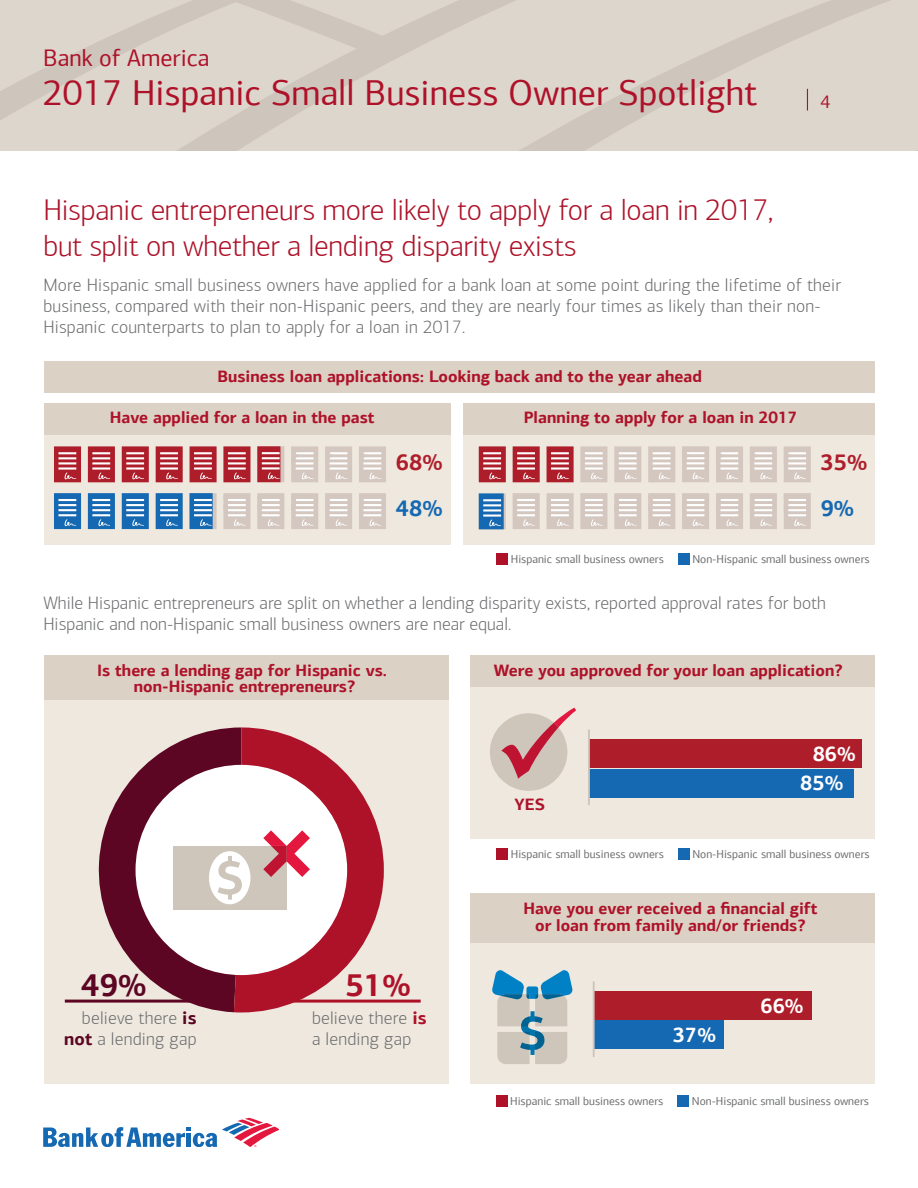
<style>
.page{position:relative;width:918px;height:1188px;background:#fff}
.page>*{position:absolute;margin:0;border:0;box-sizing:border-box;transform-origin:0 0}
.t1{font:36px "Connections";color:#ae1229}
.t2{font:700 31.5px "Connections";color:#5c0623}
.t3{font:700 31.5px "Connections";color:#ad1229}
.t4{font:300 30px/36px "Connections";letter-spacing:-.01em;color:#ad1229}
.t5{font:24px "Connections";color:#ae1229}
.t6{font:700 22.5px "Connections";color:#ae1e2a}
.t7{font:700 22.5px "Connections";color:#1568b2}
.t8{font:700 20.7px/29.2px "Connections";color:#fff}
.t9{font:18.15px "Connections";color:#ae1229}
.t10{font:300 18px/21px "Connections";letter-spacing:.01em;color:#6d6e70}
.t11{font:700 16.5px/16.5px "Connections";color:#ad1229;text-align:center}
.t12{font:11.55px "Connections";color:#6d6e70}
.s1{font-weight:700;color:#ad1229}
.s2{font-weight:700;color:#5c0623}
</style>
<div class="page">
<svg style="left:0;top:0;width:918px;height:151px;fill:#ddd6cd"></svg>
<svg style="left:807px;top:89px;width:1px;height:22px"></svg>
<svg style="left:43px;top:1118px;width:236px;height:29px"></svg>
<div style="left:464px;top:420px;width:411px;height:125px;background:#eee8de"></div>
<div style="left:44px;top:420px;width:407px;height:125px;background:#eee8de"></div>
<div style="left:44px;top:682px;width:405px;height:402px;background:#eee8de"></div>
<div style="left:470px;top:687px;width:405px;height:152px;background:#eee8de"></div>
<div style="left:470px;top:944px;width:405px;height:140px;background:#eee8de"></div>
<div style="left:44px;top:403px;width:407px;height:31px;background:#dbd1c4"></div>
<div style="left:44px;top:656px;width:405px;height:44px;background:#dbd1c4"></div>
<div style="left:44px;top:361px;width:831px;height:31px;background:#dbd1c4"></div>
<div style="left:464px;top:403px;width:411px;height:31px;background:#dbd1c4"></div>
<div style="left:470px;top:656px;width:405px;height:31px;background:#dbd1c4"></div>
<div style="left:470px;top:894px;width:405px;height:49px;background:#dbd1c4"></div>
<div style="left:589px;top:739px;width:273px;height:29px;background:#ae1e2a"></div>
<div style="left:589px;top:769px;width:265px;height:28px;background:#1568b2"></div>
<div style="left:594px;top:991px;width:217px;height:28px;background:#ae1e2a"></div>
<div style="left:594px;top:1020px;width:130px;height:29px;background:#1568b2"></div>
<div style="left:496px;top:553px;width:12px;height:12px;background:#ad1229"></div>
<div style="left:678px;top:553px;width:12px;height:12px;background:#1568b2"></div>
<div style="left:496px;top:849px;width:12px;height:11px;background:#ad1229"></div>
<div style="left:678px;top:849px;width:12px;height:11px;background:#1568b2"></div>
<div style="left:496px;top:1095px;width:12px;height:12px;background:#ad1229"></div>
<div style="left:678px;top:1095px;width:11px;height:12px;background:#1568b2"></div>
<svg style="left:223px;top:446px;width:27px;height:36px"></svg>
<svg style="left:648px;top:446px;width:27px;height:36px"></svg>
<svg style="left:223px;top:493px;width:27px;height:36px"></svg>
<svg style="left:648px;top:493px;width:27px;height:36px"></svg>
<svg style="left:54px;top:446px;width:27px;height:36px"></svg>
<svg style="left:479px;top:446px;width:27px;height:36px"></svg>
<svg style="left:54px;top:493px;width:27px;height:36px"></svg>
<svg style="left:479px;top:493px;width:27px;height:36px"></svg>
<svg style="left:682px;top:446px;width:27px;height:36px"></svg>
<svg style="left:257px;top:446px;width:27px;height:36px"></svg>
<svg style="left:257px;top:493px;width:27px;height:36px"></svg>
<svg style="left:682px;top:493px;width:27px;height:36px"></svg>
<svg style="left:88px;top:446px;width:27px;height:36px"></svg>
<svg style="left:513px;top:446px;width:27px;height:36px"></svg>
<svg style="left:88px;top:493px;width:27px;height:36px"></svg>
<svg style="left:513px;top:493px;width:27px;height:36px"></svg>
<svg style="left:291px;top:446px;width:27px;height:36px"></svg>
<svg style="left:716px;top:446px;width:27px;height:36px"></svg>
<svg style="left:291px;top:493px;width:27px;height:36px"></svg>
<svg style="left:716px;top:493px;width:27px;height:36px"></svg>
<svg style="left:122px;top:446px;width:27px;height:36px"></svg>
<svg style="left:547px;top:446px;width:27px;height:36px"></svg>
<svg style="left:122px;top:493px;width:27px;height:36px"></svg>
<svg style="left:547px;top:493px;width:27px;height:36px"></svg>
<svg style="left:325px;top:446px;width:27px;height:36px"></svg>
<svg style="left:750px;top:446px;width:27px;height:36px"></svg>
<svg style="left:325px;top:493px;width:27px;height:36px"></svg>
<svg style="left:750px;top:493px;width:27px;height:36px"></svg>
<svg style="left:580px;top:446px;width:27px;height:36px"></svg>
<svg style="left:156px;top:446px;width:27px;height:36px"></svg>
<svg style="left:156px;top:493px;width:27px;height:36px"></svg>
<svg style="left:580px;top:493px;width:27px;height:36px"></svg>
<svg style="left:359px;top:446px;width:27px;height:36px"></svg>
<svg style="left:784px;top:446px;width:27px;height:36px"></svg>
<svg style="left:359px;top:493px;width:27px;height:36px"></svg>
<svg style="left:784px;top:493px;width:27px;height:36px"></svg>
<svg style="left:190px;top:446px;width:27px;height:36px"></svg>
<svg style="left:614px;top:446px;width:27px;height:36px"></svg>
<svg style="left:614px;top:493px;width:27px;height:36px"></svg>
<hr style="left:588px;top:730px;width:2px;height:75px;background:#cec5bb">
<hr style="left:593px;top:982px;width:2px;height:75px;background:#cec5bb">
<svg style="left:95px;top:727px;width:289px;height:285px"></svg>
<hr style="left:65px;top:1000px;width:137px;height:3px;background:#5c0623">
<hr style="left:279px;top:1000px;width:142px;height:3px;background:#ad1229">
<div style="left:490px;top:713px;width:77px;height:78px;background:#cec5bb;border-radius:50%"></div>
<svg style="left:501px;top:708px;width:75px;height:71px"></svg>
<svg style="left:190px;top:493px;width:27px;height:36px"></svg>
<svg style="left:492px;top:970px;width:80px;height:94px"></svg>
<h3 class="t5" style="left:43px;top:44px;width:168px">Bank of America</h3>
<h1 class="t1" style="left:43px;top:71px;width:715px">2017 Hispanic Small Business Owner Spotlight</h1>
<p class="t9" style="left:821px;top:91px;width:11px">4</p>
<p class="t4" style="left:43px;top:192px;width:731px">Hispanic entrepreneurs more likely to apply for a loan in 2017, but split on whether a lending disparity exists</p>
<p class="t10" style="left:43px;top:275px;width:799px">More Hispanic small business owners have applied for a bank loan at some point during the lifetime of their business, compared with their non-Hispanic peers, and they are nearly four times as likely than their non-<br>Hispanic counterparts to plan to apply for a loan in 2017.</p>
<p class="t11" style="left:217px;top:368px;width:486px">Business loan applications: Looking back and to the year ahead</p>
<p class="t11" style="left:524px;top:409px;width:275px">Planning to apply for a loan in 2017</p>
<p class="t6" style="left:396px;top:448px;width:48px">68%</p>
<p class="t6" style="left:821px;top:448px;width:48px">35%</p>
<p class="t7" style="left:396px;top:494px;width:48px">48%</p>
<p class="t7" style="left:821px;top:494px;width:35px">9%</p>
<p class="t12" style="left:511px;top:552px;width:155px">Hispanic small business owners</p>
<p class="t12" style="left:692px;top:552px;width:179px">Non-Hispanic small business owners</p>
<p class="t10" style="left:43px;top:592px;width:784px">While Hispanic entrepreneurs are split on whether a lending disparity exists, reported approval rates for both<br>Hispanic and non-Hispanic small business owners are near equal.</p>
<p class="t11" style="left:97px;top:662px;width:291px">Is there a lending gap for Hispanic vs. non-Hispanic entrepreneurs?</p>
<p class="t11" style="left:110px;top:409px;width:266px">Have applied for a loan in the past</p>
<p class="t11" style="left:494px;top:662px;width:350px">Were you approved for your loan application?</p>
<p class="t11" style="left:514px;top:796px;width:32px">YES</p>
<p class="t8" style="left:800px;top:739px;width:57px;text-indent:12px">86%<br>85%</p>
<p class="t12" style="left:511px;top:848px;width:155px">Hispanic small business owners</p>
<p class="t12" style="left:692px;top:848px;width:179px">Non-Hispanic small business owners</p>
<p class="t2" style="left:81px;top:965px;width:67px">49%</p>
<p class="t3" style="left:345px;top:965px;width:67px">51%</p>
<p class="t10" style="left:312px;top:1008px;width:116px">believe there <span class="s1">is </span>a lending gap</p>
<p class="t10" style="left:64px;top:1008px;width:134px;text-align:right">believe there <span class="s2">is not</span> a lending gap</p>
<p class="t11" style="left:523px;top:900px;width:296px">Have you ever received a financial gift or loan from family and/or friends?</p>
<p class="t8" style="left:673px;top:1020px;width:45px">37%</p>
<p class="t8" style="left:760px;top:991px;width:45px">66%</p>
<p class="t12" style="left:510px;top:1094px;width:155px">Hispanic small business owners</p>
<p class="t12" style="left:692px;top:1094px;width:179px">Non-Hispanic small business owners</p>
</div>
